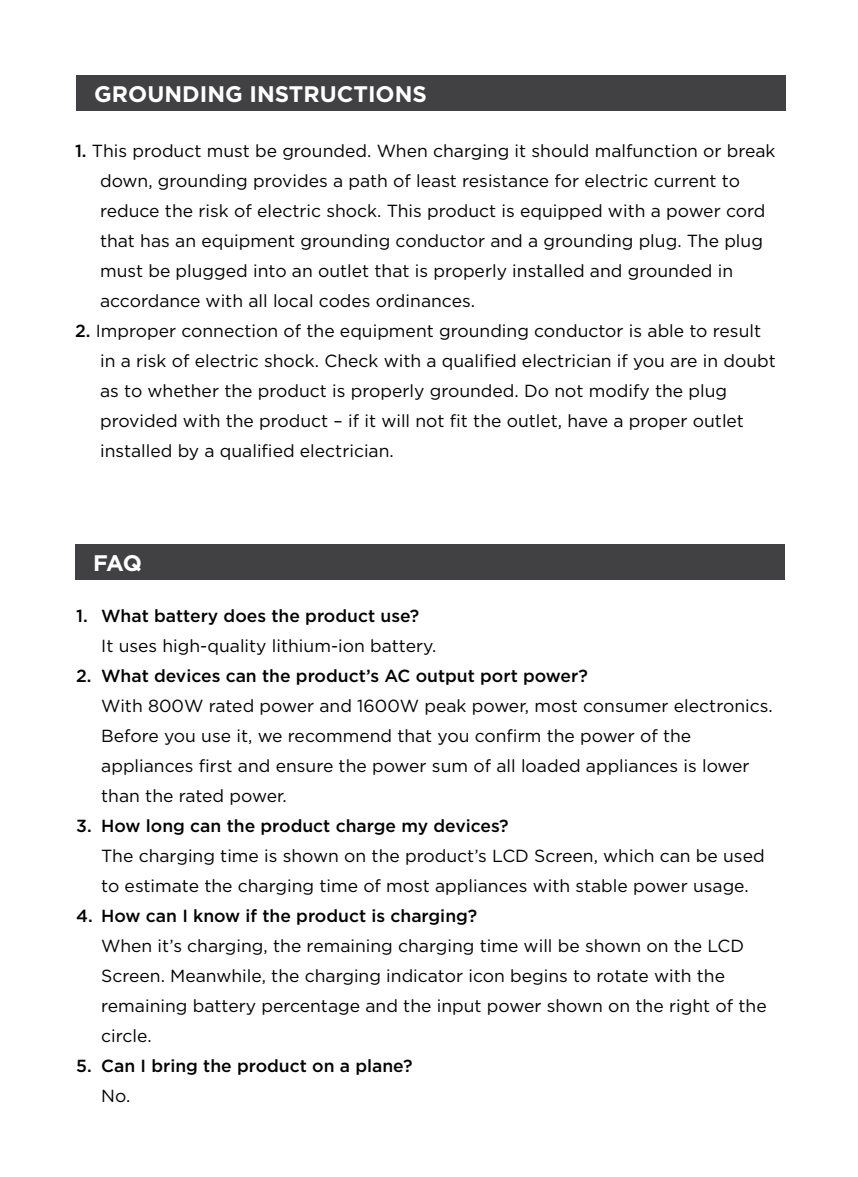
<style>
.page{position:relative;width:858px;height:1177px;background:#fff}
.page>*{position:absolute;margin:0;border:0;box-sizing:border-box;transform-origin:0 0}
.t1{font:700 22.5px "Gotham";color:#fff}
.t2{font:17.5px/30px "Gotham";color:#030303}
.t3{font:500 17.5px "Gotham";color:#030303}
.s1{font-weight:500}
</style>
<div class="page">
<div style="left:76px;top:75px;width:709px;height:35px;background:#414144"></div>
<div style="left:75px;top:544px;width:709px;height:35px;background:#414144"></div>
<p class="t1" style="left:94px;top:79px;width:334px">GROUNDING INSTRUCTIONS</p>
<p class="t2" style="left:100px;top:135px;width:677px;text-indent:-25px"><span class="s1">1.</span> This product must be grounded. When charging it should malfunction or break down, grounding provides a path of least resistance for electric current to reduce the risk of electric shock. This product is equipped with a power cord that has an equipment grounding conductor and a grounding plug. The plug must be plugged into an outlet that is properly installed and grounded in accordance with all local codes ordinances.</p>
<p class="t2" style="left:100px;top:315px;width:677px;text-indent:-25px"><span class="s1">2.</span> Improper connection of the equipment grounding conductor is able to result in a risk of electric shock. Check with a qualified electrician if you are in doubt as to whether the product is properly grounded. Do not modify the plug provided with the product – if it will not fit the outlet, have a proper outlet installed by a qualified electrician.</p>
<p class="t1" style="left:93px;top:548px;width:50px">FAQ</p>
<p class="t3" style="left:76px;top:604px;width:344px">1. What battery does the product use?</p>
<p class="t2" style="left:101px;top:630px;width:336px">It uses high-quality lithium-ion battery.</p>
<p class="t3" style="left:76px;top:664px;width:513px">2. What devices can the product’s AC output port power?</p>
<p class="t2" style="left:101px;top:690px;width:673px">With 800W rated power and 1600W peak power, most consumer electronics.<br>Before you use it, we recommend that you confirm the power of the appliances first and ensure the power sum of all loaded appliances is lower than the rated power.</p>
<p class="t3" style="left:76px;top:814px;width:434px">3. How long can the product charge my devices?</p>
<p class="t2" style="left:101px;top:840px;width:664px">The charging time is shown on the product’s LCD Screen, which can be used to estimate the charging time of most appliances with stable power usage.</p>
<p class="t3" style="left:76px;top:904px;width:402px">4. How can I know if the product is charging?</p>
<p class="t2" style="left:101px;top:930px;width:667px">When it’s charging, the remaining charging time will be shown on the LCD Screen. Meanwhile, the charging indicator icon begins to rotate with the remaining battery percentage and the input power shown on the right of the circle.</p>
<p class="t3" style="left:76px;top:1054px;width:338px">5. Can I bring the product on a plane?</p>
<p class="t2" style="left:101px;top:1080px;width:31px">No.</p>
</div>
